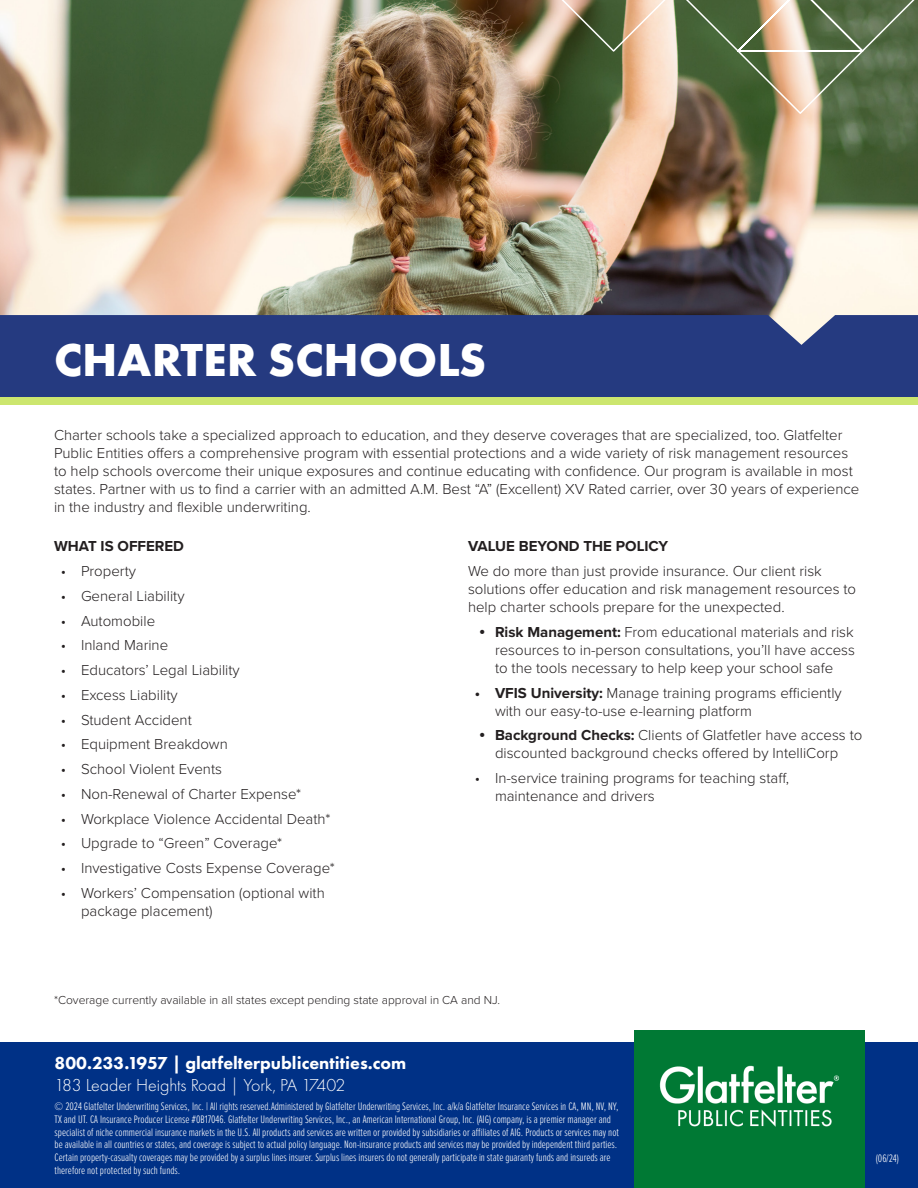
<style>
.page{position:relative;width:918px;height:1188px;background:#fff}
.page>*{position:absolute;margin:0;border:0;box-sizing:border-box;transform-origin:0 0}
.t1{font:700 48px "Futura PT";color:#fff}
.t2{font:800 18px "Futura PT";color:#fff}
.t3{font:300 18px "Futura PT";color:#fff}
.t4{font:300 15px/18px "Proxima Nova";color:#231f20}
.t5{font:700 15px "Proxima Nova";color:#231f20}
.t6{font:300 12px "Proxima Nova";color:#231f20}
.t7{font:300 11.25px/12.8px "Proxima Nova Ex Cn";color:#fff}
.s1{font-family:"Futura PT";font-weight:800}
.s2{font-weight:700}
</style>
<div class="page">
<img style="left:0;top:0;width:918px;height:315px">
<div style="left:0;top:315px;width:918px;height:83px;background:#253a80"></div>
<div style="left:0;top:1042px;width:918px;height:146px;background:#003186"></div>
<div style="left:0;top:398px;width:918px;height:7px;background:#cce66f"></div>
<svg style="left:548px;top:0;width:370px;height:115px;background:#7d835f"></svg>
<img style="left:634px;top:1030px;width:231px;height:158px">
<p class="t1" style="left:54px;top:329px;width:434px">CHARTER SCHOOLS</p>
<p class="t4" style="left:54px;top:425px;width:807px">Charter schools take a specialized approach to education, and they deserve coverages that are specialized, too. Glatfelter Public Entities offers a comprehensive program with essential protections and a wide variety of risk management resources to help schools overcome their unique exposures and continue educating with confidence. Our program is available in most states. Partner with us to find a carrier with an admitted A.M. Best “A” (Excellent) XV Rated carrier, over 30 years of experience in the industry and flexible underwriting.</p>
<p class="t5" style="left:54px;top:537px;width:132px">WHAT IS OFFERED</p>
<p class="t4" style="left:61px;top:561px;width:77px">• Property</p>
<p class="t4" style="left:61px;top:586px;width:125px">• General Liability</p>
<p class="t4" style="left:61px;top:611px;width:96px">• Automobile</p>
<p class="t4" style="left:61px;top:636px;width:109px">• Inland Marine</p>
<p class="t4" style="left:61px;top:660px;width:181px">• Educators’ Legal Liability</p>
<p class="t4" style="left:61px;top:685px;width:119px">• Excess Liability</p>
<p class="t4" style="left:61px;top:710px;width:133px">• Student Accident</p>
<p class="t4" style="left:61px;top:735px;width:169px">• Equipment Breakdown</p>
<p class="t4" style="left:61px;top:759px;width:163px">• School Violent Events</p>
<p class="t4" style="left:61px;top:784px;width:242px">• Non-Renewal of Charter Expense*</p>
<p class="t4" style="left:61px;top:809px;width:271px">• Workplace Violence Accidental Death*</p>
<p class="t4" style="left:61px;top:834px;width:223px">• Upgrade to “Green” Coverage*</p>
<p class="t4" style="left:61px;top:858px;width:276px">• Investigative Costs Expense Coverage*</p>
<p class="t4" style="left:81px;top:883px;width:245px;text-indent:-20px">• Workers’ Compensation (optional with package placement)</p>
<p class="t5" style="left:468px;top:537px;width:202px">VALUE BEYOND THE POLICY</p>
<p class="t4" style="left:468px;top:561px;width:390px">We do more than just provide insurance. Our client risk solutions offer education and risk management resources to help charter schools prepare for the unexpected.</p>
<p class="t4" style="left:495px;top:622px;width:362px;text-align:justify;text-indent:-20px"><span class="s1">•</span> <span class="s2">Risk Management:</span> From educational materials and risk resources to in-person consultations, you’ll have access to the tools necessary to help keep your school safe</p>
<p class="t4" style="left:495px;top:683px;width:348px;text-indent:-20px"><span class="s2">• VFIS University:</span> Manage training programs efficiently with our easy-to-use e-learning platform</p>
<p class="t4" style="left:475px;top:726px;width:389px;text-align:center"><span class="s1">•</span> <span class="s2">Background Checks:</span> Clients of Glatfetler have access to discounted background checks offered by IntelliCorp</p>
<p class="t4" style="left:495px;top:768px;width:295px;text-indent:-20px">• In-service training programs for teaching staff, maintenance and drivers</p>
<p class="t6" style="left:54px;top:991px;width:448px">*Coverage currently available in all states except pending state approval in CA and NJ.</p>
<p class="t2" style="left:55px;top:1052px;width:353px">800.233.1957 | glatfelterpublicentities.com</p>
<p class="t3" style="left:55px;top:1075px;width:292px">183 Leader Heights Road | York, PA 17402</p>
<p class="t7" style="left:55px;top:1100px;width:566px">© 2024 Glatfelter Underwriting Services, Inc. | All rights reserved.Administered by Glatfelter Underwriting Services, Inc. a/k/a Glatfelter Insurance Services in CA, MN, NV, NY, TX and UT. CA Insurance Producer License #0B17046. Glatfelter Underwriting Services, Inc., an American International Group, Inc. (AIG) company, is a premier manager and specialist of niche commercial insurance markets in the U.S. All products and services are written or provided by subsidiaries or affiliates of AIG. Products or services may not be available in all countries or states, and coverage is subject to actual policy language. Non-insurance products and services may be provided by independent third parties.<br>Certain property-casualty coverages may be provided by a surplus lines insurer. Surplus lines insurers do not generally participate in state guaranty funds and insureds are therefore not protected by such funds.</p>
<p class="t7" style="left:876px;top:1152px;width:24px">(06/24)</p>
</div>
